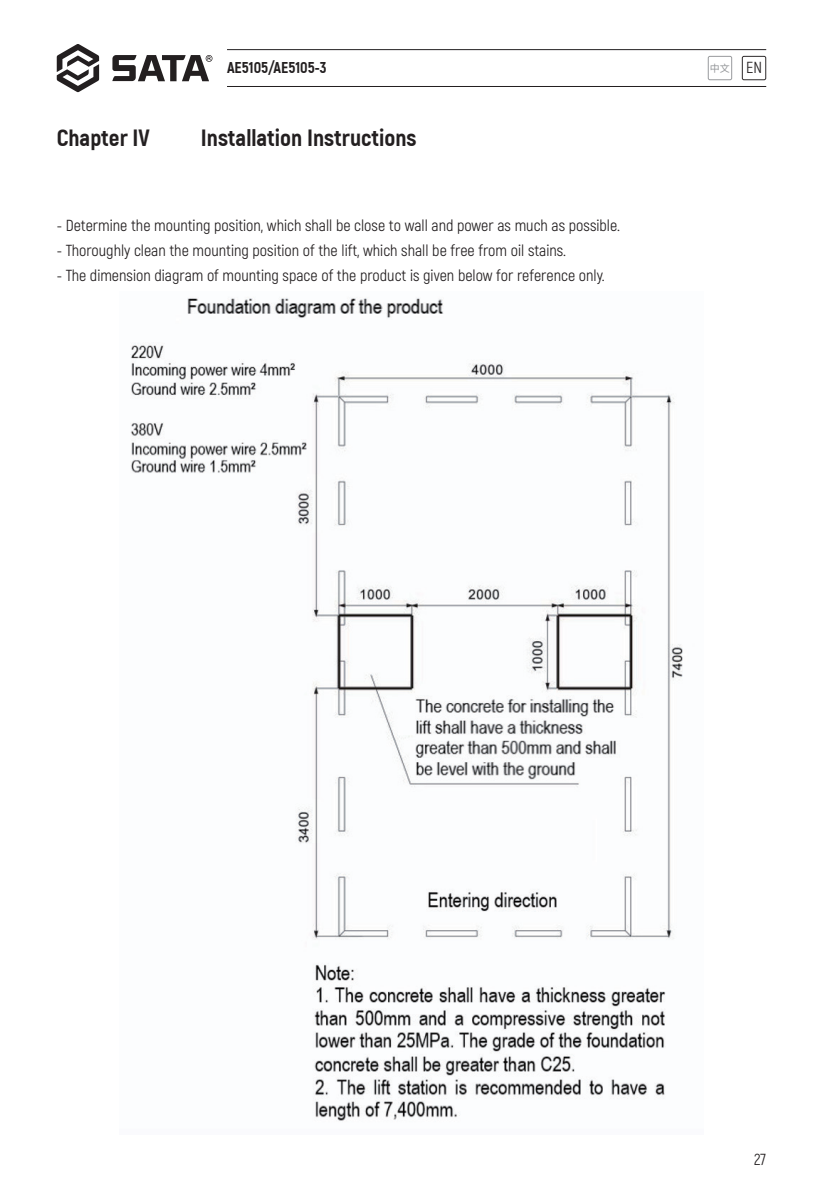
<style>
.page{position:relative;width:823px;height:1191px;background:#fff}
.page>*{position:absolute;margin:0;border:0;box-sizing:border-box;transform-origin:0 0}
.t1{font:800 24px "Akrobat";color:#231f20}
.t2{font:16px "Akrobat";color:#231f20}
.t3{font:800 16px "Akrobat";color:#231f20}
.t4{font:10px "Source Han Sans CN";color:#939598}
.s1{font-family:"Akrobat";font-size:16px;color:#231f20}
</style>
<div class="page">
<svg style="left:57px;top:44px;width:42px;height:48px"></svg>
<svg style="left:112px;top:55px;width:100px;height:26px"></svg>
<hr style="left:227px;top:49px;width:538px;height:1px;background:#231f20">
<hr style="left:227px;top:86px;width:538px;height:1px;background:#231f20">
<svg style="left:707px;top:56px;width:24px;height:24px"></svg>
<svg style="left:741px;top:56px;width:24px;height:24px"></svg>
<img style="left:130px;top:298px;width:553px;height:823px">
<p class="t3" style="left:227px;top:59px;width:101px">AE5105/AE5105-3</p>
<h1 class="t1" style="left:57px;top:124px;width:95px">Chapter IV</h1>
<h1 class="t1" style="left:201px;top:124px;width:217px">Installation Instructions</h1>
<p class="t2" style="left:57px;top:216px;width:564px">- Determine the mounting position, which shall be close to wall and power as much as possible.</p>
<p class="t2" style="left:57px;top:241px;width:510px">- Thoroughly clean the mounting position of the lift, which shall be free from oil stains.</p>
<p class="t2" style="left:57px;top:265px;width:549px">- The dimension diagram of mounting space of the product is given below for reference only.</p>
<p class="t4" style="left:709px;top:63px;width:53px">中文 <span class="s1">EN</span></p>
<p class="t2" style="left:753px;top:1150px;width:14px">27</p>
</div>
